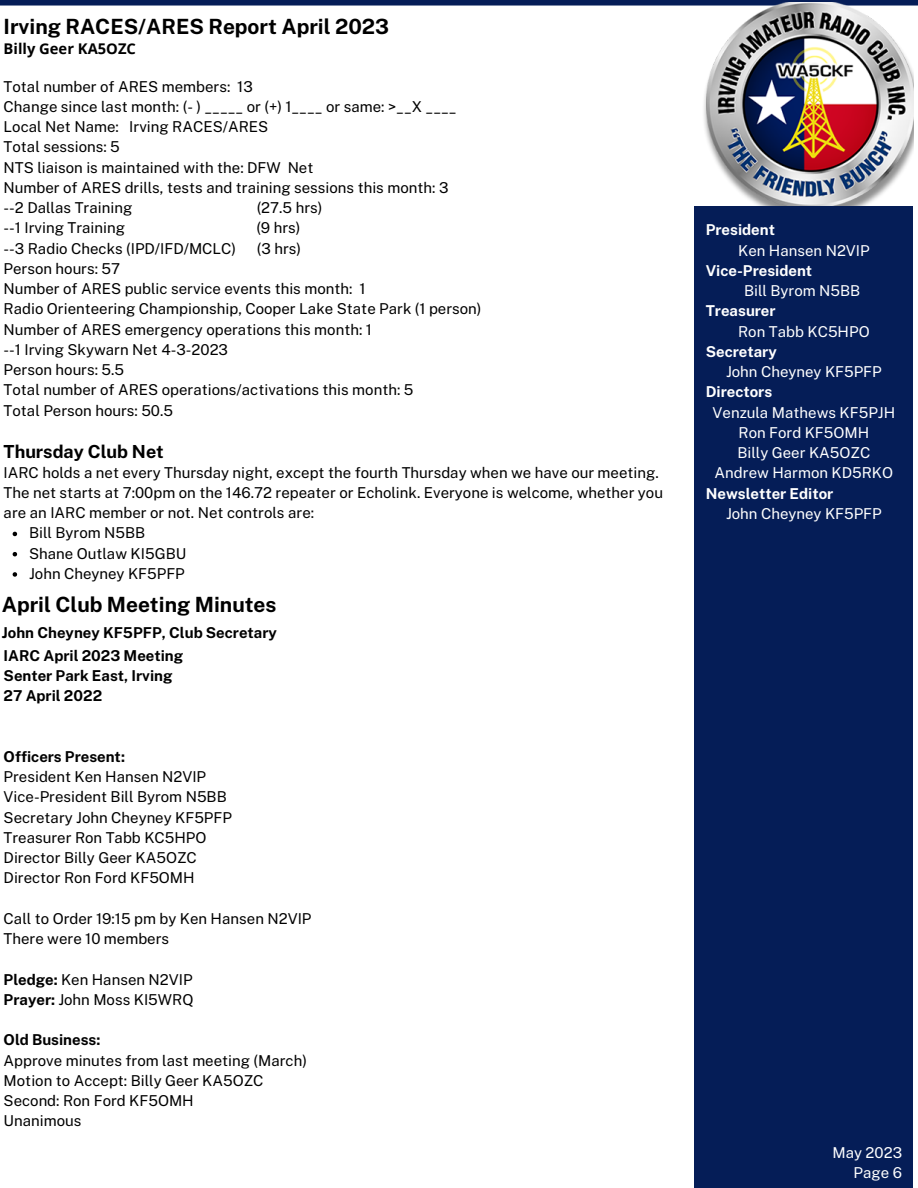
<style>
.page{position:relative;width:918px;height:1188px;background:#fff}
.page>*{position:absolute;margin:0;border:0;box-sizing:border-box;transform-origin:0 0}
.t1{font:700 21px "Public Sans";color:#000}
.t2{font:700 18px "Public Sans";color:#000}
.t3{font:15px/20.2px "Public Sans";color:#000}
.t4{font:15px "Public Sans";color:#fff}
.t5{font:700 15px "Public Sans";color:#000}
.t6{font:700 15px "Public Sans";color:#fff}
.t7{font:700 14.7px "Open Sans";color:#000}
.s1{font-weight:700}
</style>
<div class="page">
<div style="left:0;top:0;width:918px;height:6px;background:#051d57"></div>
<img style="left:699px;top:3px;width:215px;height:203px">
<div style="left:694px;top:206px;width:219px;height:981px;background:#051d57"></div>
<svg style="left:13px;top:532px;width:4px;height:4px"></svg>
<svg style="left:13px;top:552px;width:4px;height:4px"></svg>
<svg style="left:13px;top:572px;width:4px;height:5px"></svg>
<p class="t1" style="left:4px;top:14px;width:387px">Irving RACES/ARES Report April 2023</p>
<p class="t7" style="left:4px;top:38px;width:134px">Billy Geer KA5OZC</p>
<p class="t3" style="left:4px;top:76px;width:251px">Total number of ARES members: 13</p>
<p class="t3" style="left:4px;top:96px;width:454px">Change since last month: (- ) _____ or (+) 1____ or same: &gt;__X ____</p>
<p class="t3" style="left:4px;top:117px;width:266px">Local Net Name: Irving RACES/ARES</p>
<p class="t3" style="left:4px;top:137px;width:118px">Total sessions: 5</p>
<p class="t3" style="left:4px;top:157px;width:311px">NTS liaison is maintained with the: DFW Net</p>
<p class="t3" style="left:4px;top:177px;width:446px">Number of ARES drills, tests and training sessions this month: 3</p>
<p class="t3" style="left:4px;top:198px;width:130px">--2 Dallas Training</p>
<p class="t3" style="left:257px;top:198px;width:67px">(27.5 hrs)</p>
<p class="t3" style="left:4px;top:218px;width:123px">--1 Irving Training</p>
<p class="t3" style="left:256px;top:218px;width:46px">(9 hrs)</p>
<p class="t3" style="left:4px;top:238px;width:234px">--3 Radio Checks (IPD/IFD/MCLC)</p>
<p class="t3" style="left:257px;top:238px;width:46px">(3 hrs)</p>
<p class="t3" style="left:4px;top:258px;width:118px">Person hours: 57</p>
<p class="t3" style="left:4px;top:279px;width:363px">Number of ARES public service events this month: 1</p>
<p class="t3" style="left:4px;top:299px;width:479px">Radio Orienteering Championship, Cooper Lake State Park (1 person)</p>
<p class="t3" style="left:4px;top:319px;width:370px">Number of ARES emergency operations this month: 1</p>
<p class="t3" style="left:4px;top:339px;width:226px">--1 Irving Skywarn Net 4-3-2023</p>
<p class="t3" style="left:4px;top:360px;width:122px">Person hours: 5.5</p>
<p class="t3" style="left:4px;top:380px;width:411px">Total number of ARES operations/activations this month: 5</p>
<p class="t3" style="left:4px;top:400px;width:171px">Total Person hours: 50.5</p>
<p class="t2" style="left:4px;top:441px;width:162px">Thursday Club Net</p>
<p class="t3" style="left:4px;top:462px;width:661px">IARC holds a net every Thursday night, except the fourth Thursday when we have our meeting.<br>The net starts at 7:00pm on the 146.72 repeater or Echolink. Everyone is welcome, whether you are an IARC member or not. Net controls are:</p>
<p class="t3" style="left:29px;top:523px;width:118px">Bill Byrom N5BB</p>
<p class="t3" style="left:29px;top:543px;width:159px">Shane Outlaw KI5GBU</p>
<p class="t3" style="left:29px;top:563px;width:157px">John Cheyney KF5PFP</p>
<p class="t1" style="left:2px;top:593px;width:276px">April Club Meeting Minutes</p>
<p class="t5" style="left:2px;top:624px;width:277px">John Cheyney KF5PFP, Club Secretary</p>
<p class="t5" style="left:4px;top:646px;width:181px">IARC April 2023 Meeting</p>
<p class="t5" style="left:4px;top:667px;width:170px">Senter Park East, Irving</p>
<p class="t5" style="left:4px;top:687px;width:100px">27 April 2022</p>
<p class="t5" style="left:4px;top:748px;width:123px">Officers Present:</p>
<p class="t3" style="left:4px;top:767px;width:204px">President Ken Hansen N2VIP</p>
<p class="t3" style="left:4px;top:787px;width:225px">Vice-President Bill Byrom N5BB</p>
<p class="t3" style="left:4px;top:807px;width:230px">Secretary John Cheyney KF5PFP</p>
<p class="t3" style="left:4px;top:827px;width:204px">Treasurer Ron Tabb KC5HPO</p>
<p class="t3" style="left:4px;top:848px;width:195px">Director Billy Geer KA5OZC</p>
<p class="t3" style="left:4px;top:868px;width:193px">Director Ron Ford KF5OMH</p>
<p class="t3" style="left:4px;top:908px;width:309px">Call to Order 19:15 pm by Ken Hansen N2VIP</p>
<p class="t3" style="left:4px;top:929px;width:167px">There were 10 members</p>
<p class="t3" style="left:4px;top:969px;width:191px"><span class="s1">Pledge:</span> Ken Hansen N2VIP</p>
<p class="t3" style="left:4px;top:989px;width:191px"><span class="s1">Prayer:</span> John Moss KI5WRQ</p>
<p class="t5" style="left:4px;top:1031px;width:98px">Old Business:</p>
<p class="t3" style="left:4px;top:1050px;width:305px">Approve minutes from last meeting (March)</p>
<p class="t3" style="left:4px;top:1070px;width:262px">Motion to Accept: Billy Geer KA5OZC</p>
<p class="t3" style="left:4px;top:1091px;width:192px">Second: Ron Ford KF5OMH</p>
<p class="t3" style="left:4px;top:1111px;width:79px">Unanimous</p>
<p class="t6" style="left:706px;top:221px;width:71px">President</p>
<p class="t4" style="left:738px;top:241px;width:133px">Ken Hansen N2VIP</p>
<p class="t6" style="left:706px;top:262px;width:108px">Vice-President</p>
<p class="t4" style="left:744px;top:282px;width:118px">Bill Byrom N5BB</p>
<p class="t6" style="left:706px;top:302px;width:71px">Treasurer</p>
<p class="t4" style="left:738px;top:322px;width:133px">Ron Tabb KC5HPO</p>
<p class="t6" style="left:706px;top:343px;width:73px">Secretary</p>
<p class="t4" style="left:726px;top:363px;width:157px">John Cheyney KF5PFP</p>
<p class="t6" style="left:706px;top:383px;width:68px">Directors</p>
<p class="t4" style="left:713px;top:403px;width:184px">Venzula Mathews KF5PJH</p>
<p class="t4" style="left:739px;top:424px;width:132px">Ron Ford KF5OMH</p>
<p class="t4" style="left:737px;top:444px;width:134px">Billy Geer KA5OZC</p>
<p class="t4" style="left:715px;top:464px;width:180px">Andrew Harmon KD5RKO</p>
<p class="t6" style="left:706px;top:484px;width:129px">Newsletter Editor</p>
<p class="t4" style="left:726px;top:505px;width:157px">John Cheyney KF5PFP</p>
<p class="t4" style="left:832px;top:1144px;width:71px">May 2023</p>
<p class="t4" style="left:854px;top:1164px;width:50px">Page 6</p>
</div>
